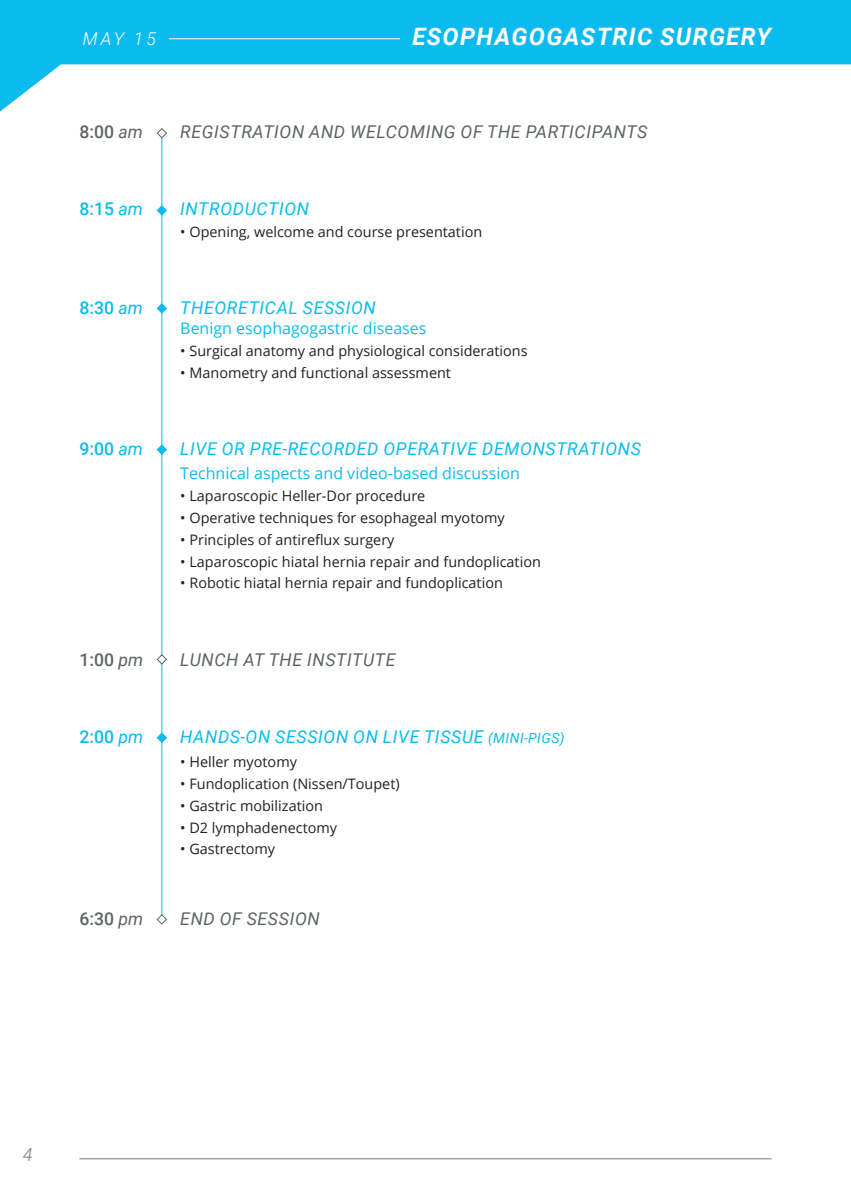
<style>
.page{position:relative;width:851px;height:1191px;background:#fff}
.page>*{position:absolute;margin:0;border:0;box-sizing:border-box;transform-origin:0 0}
.t1{font:italic 700 24px "Roboto";letter-spacing:.055em;color:#fff}
.t2{font:italic 300 18px "Roboto";color:#5e6363}
.t3{font:italic 17.6px "Roboto";letter-spacing:.035em;color:#0bbbef}
.t4{font:italic 17.6px "Roboto";letter-spacing:.035em;color:#5e6363}
.t5{font:500 17.6px "Roboto";color:#0bbbef}
.t6{font:500 17.6px "Roboto";color:#5e6363}
.t7{font:italic 300 17.6px "Roboto";color:#fff}
.t8{font:16px "Open Sans";color:#0bbbef}
.t9{font:14.4px "Open Sans";color:#231f20}
.s1{font-weight:400;font-style:italic}
.s2{font-size:14px}
</style>
<div class="page">
<hr style="left:79px;top:1158px;width:692px;height:1px;background:#5e6363">
<svg style="left:850px;top:0;width:1px;height:64px"></svg>
<svg style="left:0;top:0;width:850px;height:112px;fill:#0bbbef"></svg>
<hr style="left:161px;top:133px;width:1px;height:786px;background:#0bbbef">
<svg style="left:156px;top:128px;width:11px;height:11px"></svg>
<svg style="left:156px;top:654px;width:11px;height:11px"></svg>
<svg style="left:156px;top:914px;width:11px;height:11px"></svg>
<svg style="left:156px;top:732px;width:11px;height:11px"></svg>
<svg style="left:156px;top:444px;width:11px;height:11px"></svg>
<svg style="left:156px;top:303px;width:11px;height:11px"></svg>
<svg style="left:156px;top:205px;width:11px;height:11px"></svg>
<hr style="left:169px;top:38px;width:231px;height:1px;background:#fff">
<p class="t7" style="left:83px;top:26px;width:75px">MAY 15</p>
<h1 class="t1" style="left:412px;top:20px;width:360px">ESOPHAGOGASTRIC SURGERY</h1>
<p class="t6" style="left:79px;top:119px;width:65px">8:00 <span class="s1">am</span></p>
<p class="t4" style="left:180px;top:119px;width:468px">REGISTRATION AND WELCOMING OF THE PARTICIPANTS</p>
<p class="t5" style="left:79px;top:196px;width:65px">8:15 <span class="s1">am</span></p>
<p class="t3" style="left:180px;top:196px;width:130px">INTRODUCTION</p>
<p class="t9" style="left:180px;top:222px;width:303px">• Opening, welcome and course presentation</p>
<p class="t5" style="left:79px;top:295px;width:65px">8:30 <span class="s1">am</span></p>
<p class="t3" style="left:180px;top:295px;width:197px">THEORETICAL SESSION</p>
<p class="t8" style="left:180px;top:317px;width:248px">Benign esophagogastric diseases</p>
<p class="t9" style="left:180px;top:341px;width:349px">• Surgical anatomy and physiological considerations</p>
<p class="t9" style="left:180px;top:362px;width:272px">• Manometry and functional assessment</p>
<p class="t5" style="left:79px;top:436px;width:65px">9:00 <span class="s1">am</span></p>
<p class="t3" style="left:180px;top:436px;width:462px">LIVE OR PRE-RECORDED OPERATIVE DEMONSTRATIONS</p>
<p class="t8" style="left:180px;top:462px;width:341px">Technical aspects and video-based discussion</p>
<p class="t9" style="left:180px;top:486px;width:246px">• Laparoscopic Heller-Dor procedure</p>
<p class="t9" style="left:180px;top:508px;width:326px">• Operative techniques for esophageal myotomy</p>
<p class="t9" style="left:180px;top:529px;width:216px">• Principles of antireflux surgery</p>
<p class="t9" style="left:180px;top:551px;width:362px">• Laparoscopic hiatal hernia repair and fundoplication</p>
<p class="t9" style="left:180px;top:573px;width:324px">• Robotic hiatal hernia repair and fundoplication</p>
<p class="t6" style="left:79px;top:647px;width:65px">1:00 <span class="s1">pm</span></p>
<p class="t4" style="left:180px;top:647px;width:217px">LUNCH AT THE INSTITUTE</p>
<p class="t5" style="left:79px;top:724px;width:65px">2:00 <span class="s1">pm</span></p>
<p class="t3" style="left:180px;top:724px;width:386px">HANDS-ON SESSION ON LIVE TISSUE <span class="s2">(MINI-PIGS)</span></p>
<p class="t9" style="left:180px;top:752px;width:118px">• Heller myotomy</p>
<p class="t9" style="left:180px;top:774px;width:221px">• Fundoplication (Nissen/Toupet)</p>
<p class="t9" style="left:180px;top:795px;width:144px">• Gastric mobilization</p>
<p class="t9" style="left:180px;top:817px;width:158px">• D2 lymphadenectomy</p>
<p class="t9" style="left:180px;top:839px;width:96px">• Gastrectomy</p>
<p class="t6" style="left:79px;top:906px;width:65px">6:30 <span class="s1">pm</span></p>
<p class="t4" style="left:180px;top:906px;width:141px">END OF SESSION</p>
<p class="t2" style="left:23px;top:1141px;width:11px">4</p>
</div>
